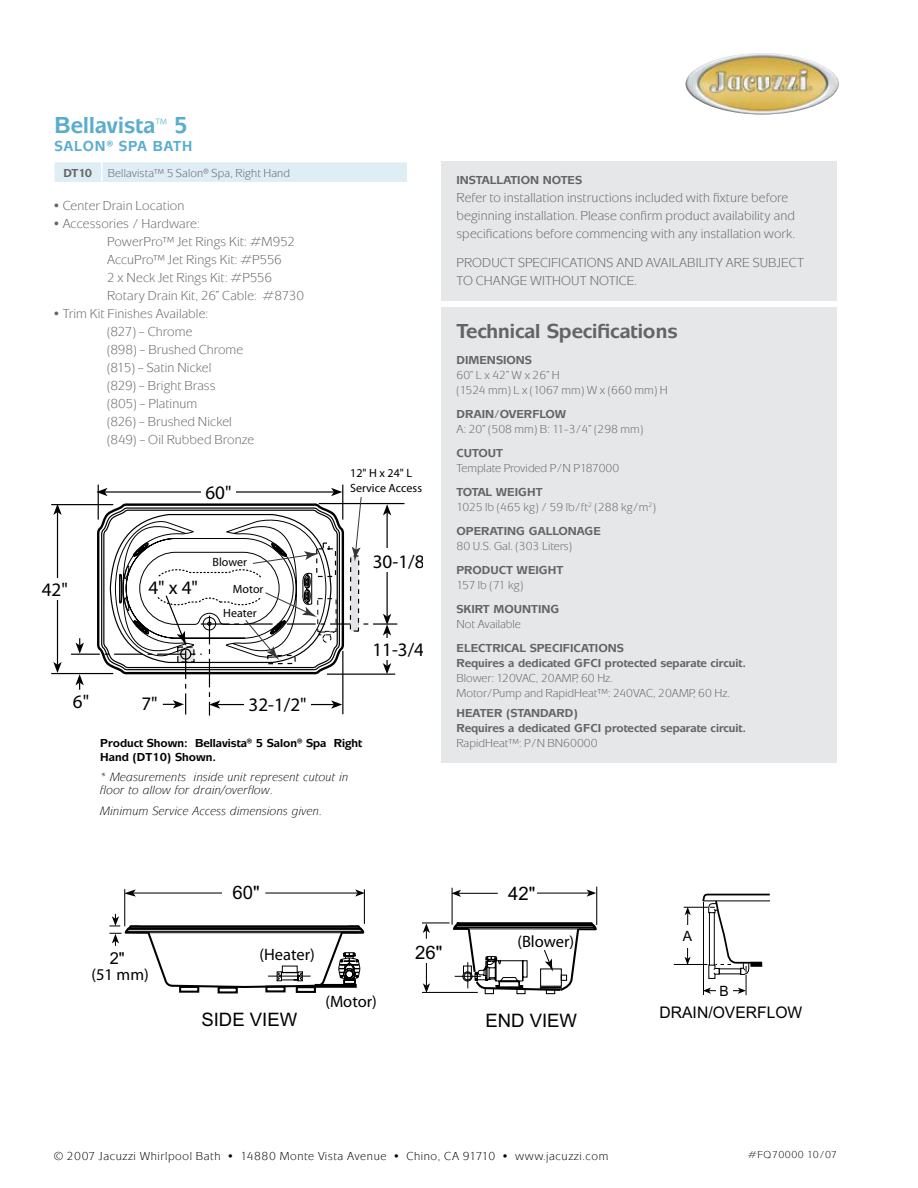
<style>
.page{position:relative;width:918px;height:1188px;background:#fff}
.page>*{position:absolute;margin:0;border:0;box-sizing:border-box;transform-origin:0 0}
.t1{font:700 24px "Mixage ITC";color:#5badce;scale:.95 1}
.t2{font:700 21px "Mixage ITC";color:#636466}
.t3{font:19.2px "Helvetica";color:#000}
.t4{font:18.6px "Arial";color:#000}
.t5{font:16.5px "Helvetica";color:#000}
.t6{font:16.5px "Arial";color:#000}
.t7{font:16.05px "Arial";color:#000}
.t8{font:700 15px "Mixage ITC";letter-spacing:.06em;color:#5badce;scale:.95 1}
.t9{font:14.25px "Arial";color:#000}
.t10{font:13.5px/18px "Mixage ITC";letter-spacing:.005em;color:#636466}
.t11{font:12px/15px "Mixage ITC";color:#636466}
.t12{font:700 12px/15px "Mixage ITC";color:#636466}
.t13{font:italic 12px/13.5px "Mixage IT Cby BT";color:#000}
.t14{font:12px "Mixage ITC";letter-spacing:.05em;color:#000}
.t15{font:700 12px/13.5px "Mixage ITC";color:#000}
.t16{font:12px/14.4px "Helvetica";color:#000}
.t17{font:12px "Myriad";color:#000}
.t18{font:10.5px "Mixage ITC";letter-spacing:.05em;color:#000}
.s1{font-weight:700}
</style>
<div class="page">
<div style="left:442px;top:161px;width:395px;height:140px;background:#e6e7e8"></div>
<div style="left:442px;top:308px;width:395px;height:455px;background:#e6e7e8"></div>
<img style="left:685px;top:53px;width:154px;height:62px">
<div style="left:55px;top:162px;width:352px;height:20px;background:#dfedf4"></div>
<hr style="left:101px;top:162px;width:2px;height:20px;background:#fff">
<hr style="left:319px;top:503px;width:85px;height:1px;background:#000">
<hr style="left:98px;top:485px;width:1px;height:35px;background:#000">
<hr style="left:342px;top:485px;width:1px;height:35px;background:#000">
<hr style="left:57px;top:512px;width:1px;height:153px;background:#000">
<hr style="left:51px;top:504px;width:62px;height:1px;background:#000">
<svg style="left:53px;top:505px;width:9px;height:10px"></svg>
<svg style="left:53px;top:662px;width:9px;height:11px"></svg>
<hr style="left:51px;top:673px;width:62px;height:1px;background:#000">
<div style="left:55px;top:578px;width:6px;height:22px;background:#fff"></div>
<svg style="left:71px;top:488px;width:326px;height:228px"></svg>
<hr style="left:459px;top:893px;width:39px;height:1px;background:#000">
<svg style="left:451px;top:890px;width:10px;height:7px"></svg>
<hr style="left:537px;top:893px;width:52px;height:1px;background:#000">
<svg style="left:587px;top:889px;width:9px;height:8px"></svg>
<hr style="left:133px;top:893px;width:225px;height:1px;background:#000">
<hr style="left:452px;top:888px;width:1px;height:37px;background:#000">
<hr style="left:596px;top:887px;width:1px;height:38px;background:#000">
<svg style="left:125px;top:889px;width:11px;height:8px"></svg>
<svg style="left:355px;top:889px;width:9px;height:8px"></svg>
<div style="left:223px;top:891px;width:42px;height:5px;background:#fff"></div>
<hr style="left:364px;top:889px;width:1px;height:35px;background:#000">
<hr style="left:124px;top:889px;width:1px;height:37px;background:#000">
<svg style="left:109px;top:914px;width:256px;height:80px"></svg>
<svg style="left:422px;top:921px;width:175px;height:74px"></svg>
<hr style="left:674px;top:964px;width:34px;height:1px;background:#000">
<svg style="left:684px;top:894px;width:86px;height:101px"></svg>
<h1 class="t1" style="left:55px;top:111px;width:142px">Bellavista<sup>™</sup> 5</h1>
<p class="t8" style="left:55px;top:137px;width:147px">salon® spa Bath</p>
<p class="t12" style="left:64px;top:165px;width:30px">DT10</p>
<p class="t11" style="left:108px;top:165px;width:184px">Bellavista™ 5 Salon® Spa, Right Hand</p>
<p class="t10" style="left:53px;top:197px;width:133px">• Center Drain Location</p>
<p class="t10" style="left:107px;top:215px;width:199px;text-indent:-54px">• Accessories / Hardware:<br>PowerPro™ Jet Rings Kit: #M952<br>AccuPro™ Jet Rings Kit: #P556<br>2 x Neck Jet Rings Kit: #P556<br>Rotary Drain Kit, 26” Cable: #8730</p>
<p class="t10" style="left:107px;top:305px;width:149px;text-indent:-54px">• Trim Kit Finishes Available:<br>(827) – Chrome<br>(898) – Brushed Chrome (815) – Satin Nickel<br>(829) – Bright Brass<br>(805) – Platinum<br>(826) – Brushed Nickel (849) – Oil Rubbed Bronze</p>
<h3 class="t3" style="left:205px;top:482px;width:28px">60"</h3>
<h3 class="t3" style="left:42px;top:579px;width:28px">42"</h3>
<h3 class="t3" style="left:73px;top:691px;width:18px">6"</h3>
<p class="t17" style="left:213px;top:556px;width:36px">Blower</p>
<h3 class="t3" style="left:148px;top:577px;width:51px">4" x 4"</h3>
<p class="t17" style="left:233px;top:583px;width:32px">Motor</p>
<p class="t17" style="left:223px;top:607px;width:35px">Heater</p>
<h3 class="t3" style="left:141px;top:694px;width:18px">7"</h3>
<h3 class="t3" style="left:249px;top:694px;width:60px">32-1/2"</h3>
<p class="t16" style="left:350px;top:466px;width:73px">12" H x 24" L<br>Service Access</p>
<h3 class="t3" style="left:373px;top:551px;width:53px">30-1/8</h3>
<h3 class="t3" style="left:372px;top:640px;width:53px">11-3/4</h3>
<p class="t15" style="left:100px;top:736px;width:263px">Product Shown: Bellavista® 5 Salon® Spa Right<br>Hand (DT10) Shown.</p>
<p class="t13" style="left:100px;top:770px;width:250px">* Measurements inside unit represent cutout in floor to allow for drain/overflow.</p>
<p class="t13" style="left:100px;top:804px;width:224px">Minimum Service Access dimensions given.</p>
<p class="t12" style="left:457px;top:173px;width:127px">Installation Notes</p>
<p class="t10" style="left:457px;top:189px;width:340px">Refer to installation instructions included with fixture before beginning installation. Please confirm product availability and specifications before commencing with any installation work.</p>
<p class="t10" style="left:457px;top:253px;width:349px">PRODUCT SPECIFICATIONS AND AVAILABILITY ARE SUBJECT<br>TO CHANGE WITHOUT NOTICE.</p>
<h2 class="t2" style="left:457px;top:318px;width:222px">Technical Specifications</h2>
<p class="t12" style="left:457px;top:353px;width:77px">Dimensions</p>
<p class="t11" style="left:457px;top:368px;width:213px">60” L x 42” W x 26” H<br>(1524 mm) L x (1067 mm) W x (660 mm) H</p>
<p class="t12" style="left:457px;top:407px;width:111px">Drain/Overflow</p>
<p class="t11" style="left:457px;top:422px;width:188px">A: 20” (508 mm) B: 11-3/4” (298 mm)</p>
<p class="t12" style="left:457px;top:446px;width:48px">Cutout</p>
<p class="t11" style="left:457px;top:461px;width:164px">Template Provided P/N P187000</p>
<p class="t11" style="left:457px;top:485px;width:201px"><span class="s1">Total Weight<br></span>1025 lb (465 kg) / 59 lb/ft<sup>2</sup> (288 kg/m<sup>2</sup>)</p>
<p class="t12" style="left:457px;top:524px;width:146px">Operating Gallonage</p>
<p class="t11" style="left:457px;top:539px;width:117px">80 U.S. Gal. (303 Liters)</p>
<p class="t12" style="left:457px;top:563px;width:108px">Product Weight</p>
<p class="t11" style="left:457px;top:578px;width:68px">157 lb (71 kg)</p>
<p class="t12" style="left:457px;top:602px;width:104px">Skirt Mounting</p>
<p class="t11" style="left:457px;top:617px;width:66px">Not Available</p>
<p class="t12" style="left:457px;top:641px;width:291px">Electrical Specifications<br>Requires a dedicated GF CI protected separate circuit.</p>
<p class="t11" style="left:457px;top:671px;width:275px">Blower: 120VAC, 20AMP, 60 Hz.<br>Motor/Pump and RapidHeat™: 240VAC, 20AMP, 60 Hz.</p>
<p class="t12" style="left:457px;top:705px;width:291px">Heater (Standard)<br>Requires a dedicated GF CI protected separate circuit.</p>
<p class="t11" style="left:457px;top:735px;width:143px">RapidHeat™: P/N BN60000</p>
<h3 class="t4" style="left:232px;top:882px;width:29px">60"</h3>
<h3 class="t4" style="left:508px;top:882px;width:29px">42"</h3>
<p class="t6" style="left:110px;top:949px;width:17px">2"</p>
<p class="t5" style="left:259px;top:947px;width:57px">(Heater)</p>
<p class="t5" style="left:92px;top:966px;width:59px">(51 mm)</p>
<p class="t5" style="left:325px;top:993px;width:53px">(Motor)</p>
<h3 class="t4" style="left:415px;top:942px;width:29px">26"</h3>
<p class="t5" style="left:517px;top:933px;width:58px">(Blower)</p>
<h3 class="t4" style="left:201px;top:1009px;width:97px">SIDE VIEW</h3>
<h3 class="t4" style="left:485px;top:1010px;width:93px">END VIEW</h3>
<p class="t14" style="left:54px;top:1149px;width:556px">© 2007 Jacuzzi Whirlpool Bath • 14880 Monte Vista Avenue • Chino, CA 91710 • www.jacuzzi.com</p>
<p class="t9" style="left:683px;top:928px;width:11px">A</p>
<p class="t9" style="left:719px;top:982px;width:11px">B</p>
<p class="t7" style="left:660px;top:1003px;width:144px">DRAIN/OVERFLOW</p>
<p class="t18" style="left:748px;top:1149px;width:91px">#FQ70000 10/07</p>
</div>
